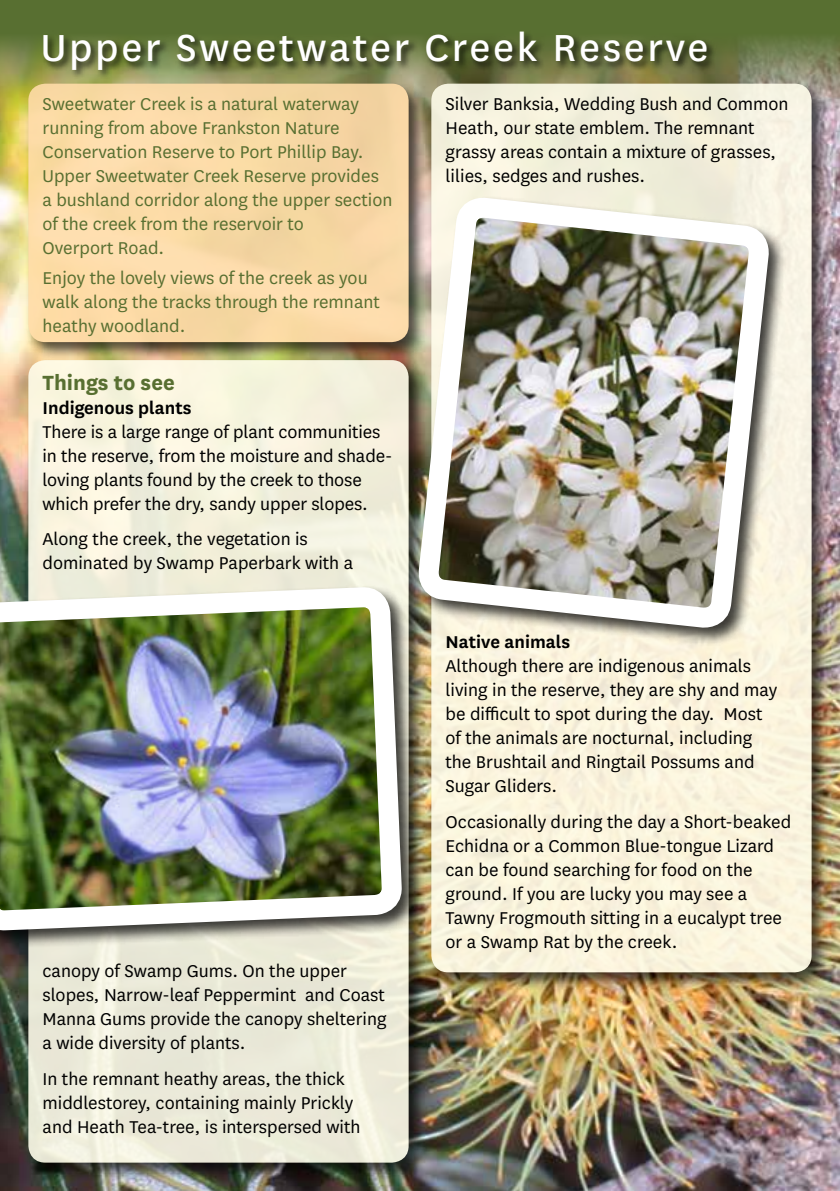
<style>
.page{position:relative;width:840px;height:1191px;background:#fff}
.page>*{position:absolute;margin:0;border:0;box-sizing:border-box;transform-origin:0 0}
.t1{font:44px "National";letter-spacing:.06em;color:#fff}
.t2{font:700 24px "National";color:#586f31}
.t3{font:20px/24px "National";color:#000}
.t4{font:20px/24px "National";color:#586f31}
.t5{font:600 20px "National";color:#000}
</style>
<div class="page">
<img style="left:0;top:112px;width:839px;height:1079px">
<svg style="left:0;top:0;width:839px;height:112px;background:#67793c"></svg>
<div style="left:428px;top:81px;width:402px;height:910px;background:#000;opacity:.75"></div>
<div style="left:431px;top:84px;width:380px;height:888px;background:#faf4e1;border-radius:17px"></div>
<div style="left:25px;top:81px;width:402px;height:280px;background:#000;opacity:.75"></div>
<div style="left:28px;top:84px;width:380px;height:258px;background:#ffdca8;border-radius:17px"></div>
<div style="left:28px;top:360px;width:380px;height:802px;background:#f4f2dd;border-radius:17px"></div>
<div style="left:42px;top:30px;width:674px;height:49px;background:#000;opacity:.75"></div>
<div style="left:0;top:584px;width:420px;height:365px;background:#000;opacity:.75"></div>
<img style="left:0;top:592px;width:399px;height:599px">
<img style="left:406px;top:0;width:374px;height:945px">
<h1 class="t1" style="left:41px;top:18px;width:669px">Upper Sweetwater Creek Reserve</h1>
<p class="t4" style="left:43px;top:91px;width:351px">Sweetwater Creek is a natural waterway running from above Frankston Nature Conservation Reserve to Port Phillip Bay.<br>Upper Sweetwater Creek Reserve provides a bushland corridor along the upper section of the creek from the reservoir to<br>Overport Road.</p>
<p class="t4" style="left:43px;top:265px;width:338px">Enjoy the lovely views of the creek as you walk along the tracks through the remnant heathy woodland.</p>
<p class="t2" style="left:43px;top:365px;width:134px">Things to see</p>
<p class="t5" style="left:43px;top:394px;width:150px">Indigenous plants</p>
<p class="t3" style="left:43px;top:419px;width:351px">There is a large range of plant communities in the reserve, from the moisture and shade&shy;loving plants found by the creek to those which prefer the dry, sandy upper slopes.</p>
<p class="t3" style="left:43px;top:526px;width:312px">Along the creek, the vegetation is dominated by Swamp Paperbark with a</p>
<p class="t3" style="left:43px;top:958px;width:345px">canopy of Swamp Gums. On the upper slopes, Narrow-leaf Peppermint and Coast Manna Gums provide the canopy sheltering a wide diversity of plants.</p>
<p class="t3" style="left:43px;top:1065px;width:319px">In the remnant heathy areas, the thick middlestorey, containing mainly Prickly and Heath Tea-tree, is interspersed with</p>
<p class="t3" style="left:445px;top:91px;width:344px">Silver Banksia, Wedding Bush and Common Heath, our state emblem. The remnant grassy areas contain a mixture of grasses, lilies, sedges and rushes.</p>
<p class="t5" style="left:445px;top:628px;width:126px">Native animals</p>
<p class="t3" style="left:445px;top:653px;width:333px">Although there are indigenous animals living in the reserve, they are shy and may be difficult to spot during the day. Most of the animals are nocturnal, including the Brushtail and Ringtail Possums and Sugar Gliders.</p>
<p class="t3" style="left:445px;top:808px;width:347px">Occasionally during the day a Short-beaked Echidna or a Common Blue-tongue Lizard can be found searching for food on the ground. If you are lucky you may see a Tawny Frogmouth sitting in a eucalypt tree or a Swamp Rat by the creek.</p>
</div>
